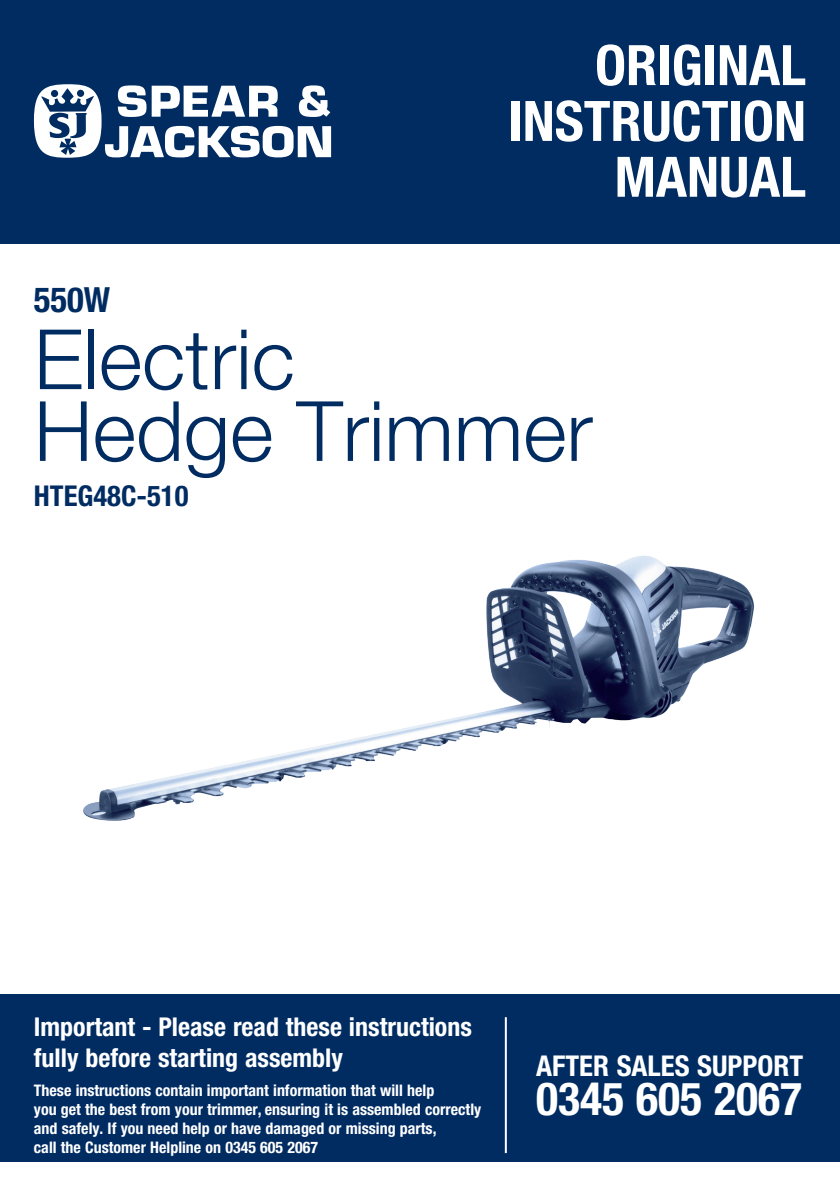
<style>
.page{position:relative;width:840px;height:1191px;background:#fff}
.page>*{position:absolute;margin:0;border:0;box-sizing:border-box;transform-origin:0 0}
.t1{font:300 83.2px/71.8px "Helvetica Neue LT Std";color:#002c62}
.t2{font:700 condensed 55.8px/55.8px "Helvetica Neue LT Std";color:#fff;text-align:right}
.t3{font:700 condensed 45.8px "Helvetica Neue LT Std";color:#fff}
.t4{font:700 condensed 34.6px "Helvetica Neue LT Std";color:#002c62}
.t5{font:700 condensed 28.8px "Helvetica Neue LT Std";color:#fff}
.t6{font:700 condensed 28.8px "Helvetica Neue LT Std";color:#002c62}
.t7{font:700 condensed 26px/31px "Helvetica Neue LT Std";color:#fff}
.t8{font:700 condensed 16px/19.2px "Helvetica Neue LT Std";color:#fff}
</style>
<div class="page">
<div style="left:0;top:0;width:839px;height:243px;background:#002c62"></div>
<div style="left:0;top:994px;width:839px;height:168px;background:#002c62"></div>
<svg style="left:34px;top:84px;width:297px;height:74px"></svg>
<hr style="left:504px;top:1017px;width:2px;height:136px;background:#fff">
<img style="left:83px;top:556px;width:671px;height:265px">
<h2 class="t2" style="left:508px;top:37px;width:299px">ORIGINAL<br>INSTRUCTION<br>MANUAL</h2>
<h3 class="t4" style="left:34px;top:278px;width:78px">550W</h3>
<h1 class="t1" style="left:34px;top:322px;width:560px">Electric<br>Hedge Trimmer</h1>
<h3 class="t6" style="left:34px;top:479px;width:156px">HTEG48C-510</h3>
<h3 class="t7" style="left:34px;top:1010px;width:439px">Important - Please read these instructions fully before starting assembly</h3>
<p class="t8" style="left:34px;top:1080px;width:448px">These instructions contain important information that will help<br>you get the best from your trimmer, ensuring it is assembled correctly and safely. If you need help or have damaged or missing parts,<br>call the Customer Helpline on 0345 605 2067</p>
<h3 class="t5" style="left:536px;top:1048px;width:268px">AFTER SALES SUPPORT</h3>
<h3 class="t3" style="left:536px;top:1071px;width:267px">0345 605 2067</h3>
</div>
